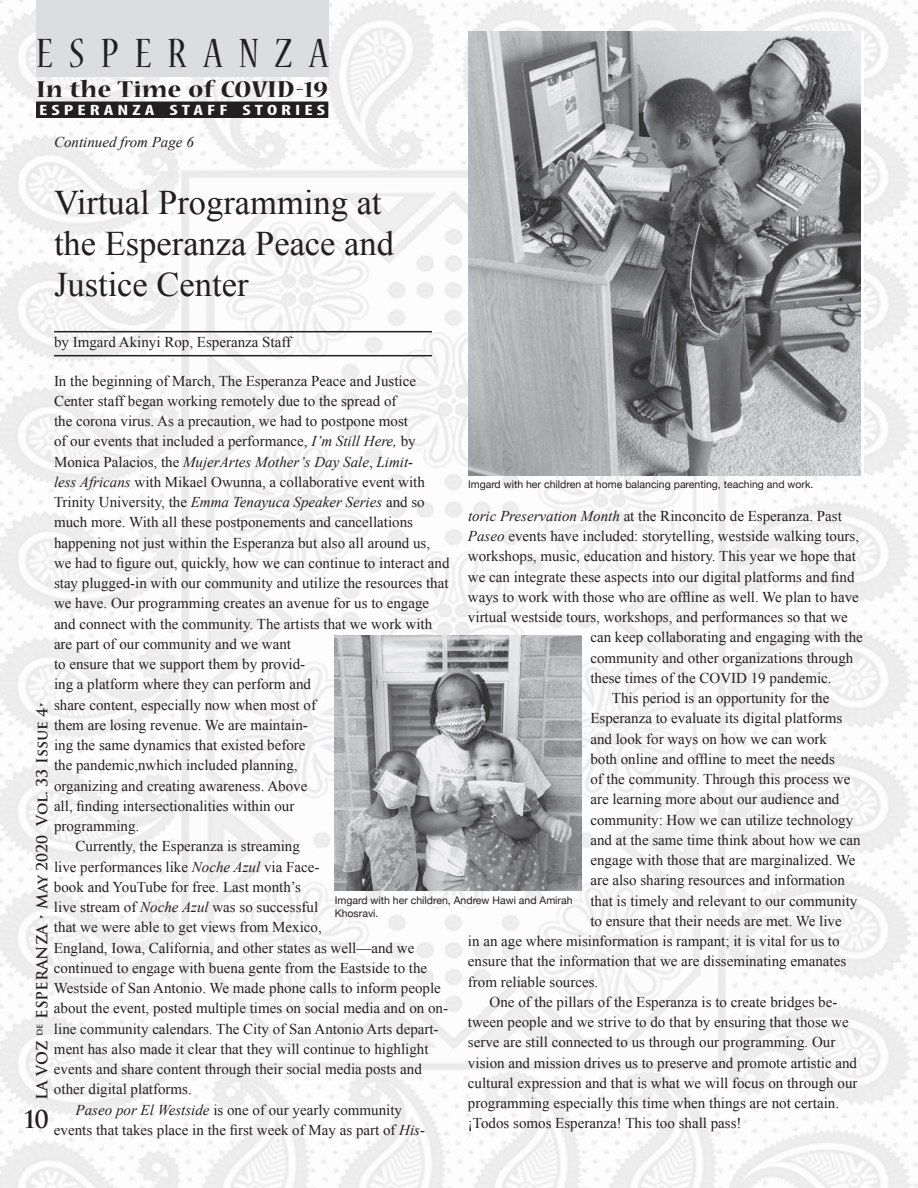
<style>
.page{position:relative;width:918px;height:1188px;background:#fff}
.page>*{position:absolute;margin:0;border:0;box-sizing:border-box;transform-origin:0 0}
.t1{font:condensed 45.6px "Nueva Std";letter-spacing:.36em;color:#231f20}
.t2{font:34.5px/41.4px "Times New Roman";color:#231f20}
.t3{font:700 condensed 25.5px "Nueva Std";color:#231f20;scale:1.41 1}
.t4{font:700 24px "Trajan Pro";color:#231f20}
.t5{font:15px "Times New Roman";color:#231f20}
.t6{font:italic 15px "Times New Roman";color:#231f20}
.t7{font:700 15px "Trajan Pro";color:#231f20}
.t8{font:700 condensed 15px "Myriad Pro";letter-spacing:.19em;color:#fff;scale:1.41 1}
.t9{font:10.5px/13.5px "Helvetica Neue";color:#231f20}
.s1{font-style:italic}
.s2{font-style:normal}
</style>
<div class="page">
<img style="left:0;top:0;width:918px;height:1188px">
<hr style="left:54px;top:331px;width:378px;height:1px;background:#231f20">
<hr style="left:54px;top:355px;width:378px;height:1px;background:#231f20">
<img style="left:468px;top:32px;width:393px;height:443px">
<img style="left:335px;top:635px;width:246px;height:256px">
<div style="left:36px;top:0;width:292px;height:77px;background:#dcdddf"></div>
<div style="left:36px;top:102px;width:292px;height:16px;background:#231f20"></div>
<h1 class="t1" style="left:36px;top:33px;width:294px">ESPERANZA</h1>
<h3 class="t3" style="left:36px;top:78px;width:209px">In the Time of COVID-19</h3>
<p class="t8" style="left:39px;top:101px;width:204px">ESPERANZA STAFF STORIES</p>
<p class="t6" style="left:54px;top:132px;width:141px">Continued from Page 6</p>
<h2 class="t2" style="left:54px;top:181px;width:342px">Virtual Programming at the Esperanza Peace and<br>Justice Center</h2>
<p class="t5" style="left:54px;top:332px;width:239px">by Imgard Akinyi Rop, Esperanza Staff</p>
<p class="t5" style="left:54px;top:371px;width:364px">In the beginning of March, The Esperanza Peace and Justice</p>
<p class="t5" style="left:54px;top:391px;width:344px">Center staff began working remotely due to the spread of</p>
<p class="t5" style="left:54px;top:411px;width:356px">the corona virus. As a precaution, we had to postpone most</p>
<p class="t5" style="left:54px;top:431px;width:363px">of our events that included a performance, <span class="s1">I’m Still Here,</span> by</p>
<p class="t6" style="left:54px;top:451px;width:361px"><span class="s2">Monica Palacios, the</span> MujerArtes Mother’s Day Sale<span class="s2">,</span> Limit-</p>
<p class="t5" style="left:54px;top:472px;width:372px"><span class="s1">less Africans</span> with Mikael Owunna, a collaborative event with</p>
<p class="t5" style="left:54px;top:492px;width:372px">Trinity University, the <span class="s1">Emma Tenayuca Speaker Series</span> and so</p>
<p class="t5" style="left:54px;top:512px;width:361px">much more. With all these postponements and cancellations</p>
<p class="t5" style="left:54px;top:533px;width:378px">happening not just within the Esperanza but also all around us,</p>
<p class="t5" style="left:54px;top:553px;width:397px">we had to figure out, quickly, how we can continue to interact and</p>
<p class="t5" style="left:54px;top:573px;width:396px">stay plugged-in with our community and utilize the resources that</p>
<p class="t5" style="left:54px;top:593px;width:377px">we have. Our programming creates an avenue for us to engage</p>
<p class="t5" style="left:54px;top:614px;width:380px">and connect with the community. The artists that we work with</p>
<p class="t5" style="left:54px;top:634px;width:239px">are part of our community and we want</p>
<p class="t5" style="left:54px;top:654px;width:253px">to ensure that we support them by provid-</p>
<p class="t5" style="left:54px;top:674px;width:259px">ing a platform where they can perform and</p>
<p class="t5" style="left:54px;top:695px;width:264px">share content, especially now when most of</p>
<p class="t5" style="left:54px;top:715px;width:255px">them are losing revenue. We are maintain-</p>
<p class="t5" style="left:54px;top:735px;width:253px">ing the same dynamics that existed before</p>
<p class="t5" style="left:54px;top:755px;width:245px">the pandemic,nwhich included planning,</p>
<p class="t5" style="left:54px;top:776px;width:255px">organizing and creating awareness. Above</p>
<p class="t5" style="left:54px;top:796px;width:242px">all, finding intersectionalities within our</p>
<p class="t5" style="left:54px;top:816px;width:87px">programming.</p>
<p class="t5" style="left:76px;top:836px;width:226px">Currently, the Esperanza is streaming</p>
<p class="t5" style="left:54px;top:857px;width:267px">live performances like <span class="s1">Noche Azul</span> via Face-</p>
<p class="t5" style="left:54px;top:877px;width:248px">book and YouTube for free. Last month’s</p>
<p class="t5" style="left:54px;top:897px;width:266px">live stream of <span class="s1">Noche Azul</span> was so successful</p>
<p class="t5" style="left:54px;top:917px;width:269px">that we were able to get views from Mexico,</p>
<p class="t5" style="left:54px;top:938px;width:362px">England, Iowa, California, and other states as well—and we</p>
<p class="t5" style="left:54px;top:958px;width:375px">continued to engage with buena gente from the Eastside to the</p>
<p class="t5" style="left:54px;top:978px;width:388px">Westside of San Antonio. We made phone calls to inform people</p>
<p class="t5" style="left:54px;top:998px;width:396px">about the event, posted multiple times on social media and on on-</p>
<p class="t5" style="left:54px;top:1019px;width:386px">line community calendars. The City of San Antonio Arts depart-</p>
<p class="t5" style="left:54px;top:1039px;width:376px">ment has also made it clear that they will continue to highlight</p>
<p class="t5" style="left:54px;top:1059px;width:369px">events and share content through their social media posts and</p>
<p class="t5" style="left:54px;top:1079px;width:139px">other digital platforms.</p>
<p class="t5" style="left:76px;top:1100px;width:328px"><span class="s1">Paseo por El Westside</span> is one of our yearly community</p>
<p class="t5" style="left:54px;top:1120px;width:373px">events that takes place in the first week of May as part of <span class="s1">His-</span></p>
<p class="t9" style="left:468px;top:478px;width:347px">Imgard with her children at home balancing parenting, teaching and work.</p>
<p class="t5" style="left:468px;top:506px;width:375px"><span class="s1">toric Preservation Month</span> at the Rinconcito de Esperanza. Past</p>
<p class="t5" style="left:468px;top:526px;width:393px"><span class="s1">Paseo</span> events have included: storytelling, westside walking tours,</p>
<p class="t5" style="left:468px;top:546px;width:389px">workshops, music, education and history. This year we hope that</p>
<p class="t5" style="left:468px;top:567px;width:388px">we can integrate these aspects into our digital platforms and find</p>
<p class="t5" style="left:468px;top:587px;width:392px">ways to work with those who are offline as well. We plan to have</p>
<p class="t5" style="left:468px;top:607px;width:381px">virtual westside tours, workshops, and performances so that we</p>
<p class="t5" style="left:590px;top:627px;width:274px">can keep collaborating and engaging with the</p>
<p class="t5" style="left:590px;top:648px;width:265px">community and other organizations through</p>
<p class="t5" style="left:590px;top:668px;width:243px">these times of the COVID 19 pandemic.</p>
<p class="t5" style="left:612px;top:688px;width:219px">This period is an opportunity for the</p>
<p class="t5" style="left:590px;top:708px;width:254px">Esperanza to evaluate its digital platforms</p>
<p class="t5" style="left:590px;top:729px;width:238px">and look for ways on how we can work</p>
<p class="t5" style="left:590px;top:749px;width:246px">both online and offline to meet the needs</p>
<p class="t5" style="left:590px;top:769px;width:261px">of the community. Through this process we</p>
<p class="t5" style="left:590px;top:789px;width:251px">are learning more about our audience and</p>
<p class="t5" style="left:590px;top:810px;width:264px">community: How we can utilize technology</p>
<p class="t5" style="left:590px;top:830px;width:272px">and at the same time think about how we can</p>
<p class="t5" style="left:590px;top:850px;width:267px">engage with those that are marginalized. We</p>
<p class="t5" style="left:590px;top:870px;width:256px">are also sharing resources and information</p>
<p class="t5" style="left:590px;top:891px;width:269px">that is timely and relevant to our community</p>
<p class="t5" style="left:590px;top:911px;width:253px">to ensure that their needs are met. We live</p>
<p class="t5" style="left:468px;top:931px;width:373px">in an age where misinformation is rampant; it is vital for us to</p>
<p class="t5" style="left:468px;top:951px;width:380px">ensure that the information that we are disseminating emanates</p>
<p class="t5" style="left:468px;top:972px;width:132px">from reliable sources.</p>
<p class="t5" style="left:490px;top:992px;width:349px">One of the pillars of the Esperanza is to create bridges be-</p>
<p class="t5" style="left:468px;top:1012px;width:382px">tween people and we strive to do that by ensuring that those we</p>
<p class="t5" style="left:468px;top:1032px;width:369px">serve are still connected to us through our programming. Our</p>
<p class="t5" style="left:468px;top:1053px;width:391px">vision and mission drives us to preserve and promote artistic and</p>
<p class="t5" style="left:468px;top:1073px;width:391px">cultural expression and that is what we will focus on through our</p>
<p class="t5" style="left:468px;top:1093px;width:373px">programming especially this time when things are not certain.</p>
<p class="t5" style="left:468px;top:1113px;width:275px">¡Todos somos Esperanza! This too shall pass!</p>
<p class="t7" style="left:33px;top:1100px;width:400px;rotate:-90deg">LA VOZ <sup>de</sup> ESPERANZA • May 2020 Vol. 33 Issue 4•</p>
<h3 class="t4" style="left:22px;top:1104px;width:28px">10</h3>
<p class="t9" style="left:335px;top:894px;width:239px">Imgard with her children, Andrew Hawi and Amirah<br>Khosravi.</p>
</div>
